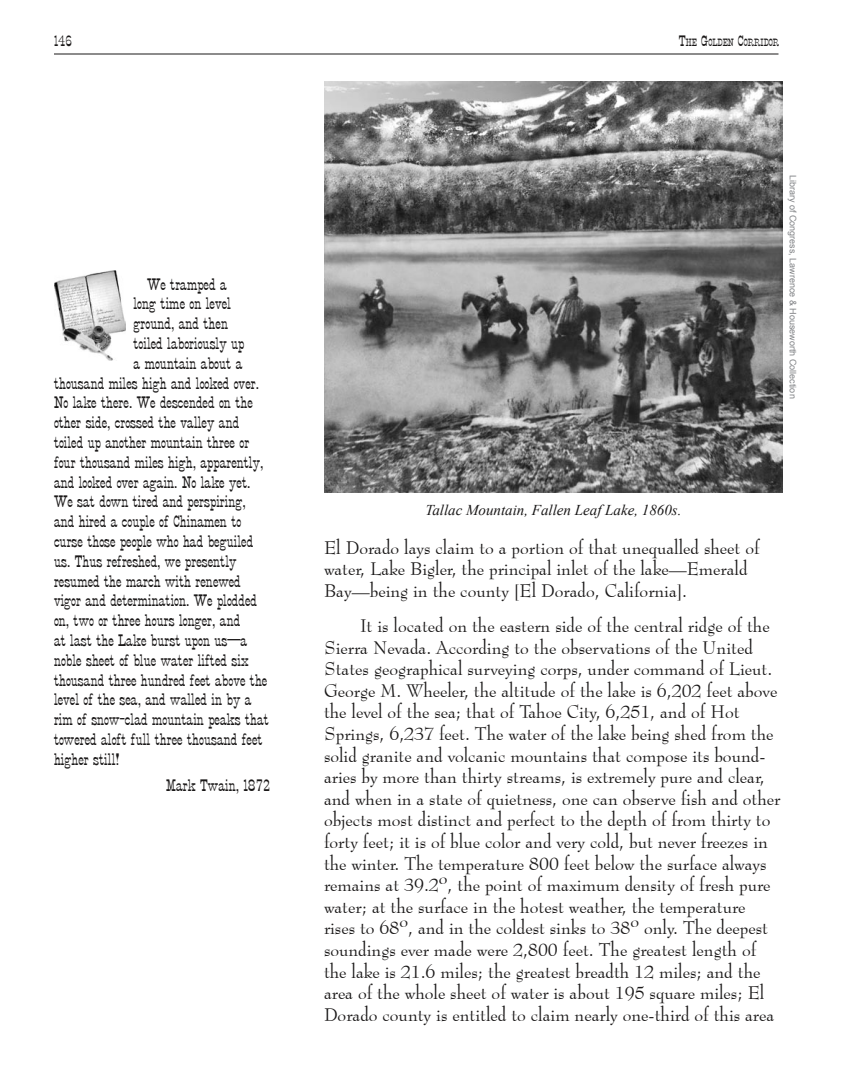
<style>
.page{position:relative;width:864px;height:1080px;background:#fff}
.page>*{position:absolute;margin:0;border:0;box-sizing:border-box;transform-origin:0 0}
.Body_text{font:18px/21.6px "Bernhard Modern BT";color:#1a1818}
.Memories{font:16.5px "Stage Coach";color:#1a1818}
.t1{font:italic 15px "Times New Roman";color:#1a1818}
.page_heads___numbers{font:15px "Stage Coach";color:#1a1818}
.page_heads___numbers-2{font:10.5px "Stage Coach";color:#1a1818}
.photo_credits{font:9px "Arial";color:#818386}
.s1{font-size:15px}
</style>
<div class="page">
<img style="left:324px;top:81px;width:459px;height:411px">
<hr style="left:54px;top:54px;width:724px;height:1px;background:#1a1818">
<img style="left:54px;top:271px;width:72px;height:90px">
<p class="page_heads___numbers" style="left:54px;top:33px;width:20px">146</p>
<p class="page_heads___numbers-2" style="left:679px;top:37px;width:102px"><span class="s1">T</span>HE <span class="s1">G</span>OLDEN <span class="s1">C</span>ORRIDOR</p>
<p class="Memories" style="left:147px;top:275px;width:81px">We tramped a</p>
<p class="Memories" style="left:134px;top:295px;width:99px">long time on level</p>
<p class="Memories" style="left:134px;top:315px;width:96px">ground, and then</p>
<p class="Memories" style="left:134px;top:335px;width:113px">toiled laboriously up</p>
<p class="Memories" style="left:134px;top:354px;width:111px">a mountain about a</p>
<p class="Memories" style="left:54px;top:374px;width:207px">thousand miles high and looked over.</p>
<p class="Memories" style="left:54px;top:394px;width:200px">No lake there. We descended on the</p>
<p class="Memories" style="left:54px;top:414px;width:187px">other side, crossed the valley and</p>
<p class="Memories" style="left:54px;top:434px;width:197px">toiled up another mountain three or</p>
<p class="Memories" style="left:54px;top:453px;width:211px">four thousand miles high, apparently,</p>
<p class="Memories" style="left:54px;top:473px;width:198px">and looked over again. No lake yet.</p>
<p class="Memories" style="left:54px;top:493px;width:193px">We sat down tired and perspiring,</p>
<p class="Memories" style="left:54px;top:513px;width:189px">and hired a couple of Chinamen to</p>
<p class="Memories" style="left:54px;top:533px;width:201px">curse those people who had beguiled</p>
<p class="Memories" style="left:54px;top:552px;width:184px">us. Thus refreshed, we presently</p>
<p class="Memories" style="left:54px;top:572px;width:188px">resumed the march with renewed</p>
<p class="Memories" style="left:54px;top:592px;width:205px">vigor and determination. We plodded</p>
<p class="Memories" style="left:54px;top:612px;width:188px">on, two or three hours longer, and</p>
<p class="Memories" style="left:54px;top:632px;width:195px">at last the Lake burst upon us—a</p>
<p class="Memories" style="left:54px;top:651px;width:196px">noble sheet of blue water lifted six</p>
<p class="Memories" style="left:54px;top:671px;width:215px">thousand three hundred feet above the</p>
<p class="Memories" style="left:54px;top:691px;width:199px">level of the sea, and walled in by a</p>
<p class="Memories" style="left:54px;top:711px;width:217px">rim of snow-clad mountain peaks that</p>
<p class="Memories" style="left:54px;top:731px;width:210px">towered aloft full three thousand feet</p>
<p class="Memories" style="left:54px;top:750px;width:67px">higher still!</p>
<p class="Memories" style="left:166px;top:777px;width:105px">Mark Twain, 1872</p>
<p class="t1" style="left:425px;top:499px;width:258px">Tallac Mountain, Fallen Leaf Lake, 1860s.</p>
<p class="photo_credits" style="left:799px;top:175px;width:225px;rotate:90deg">Library of Congress, Lawrence &amp; Houseworth Collection</p>
<p class="Body_text" style="left:324px;top:536px;width:437px">El Dorado lays claim to a portion of that unequalled sheet of water, Lake Bigler, the principal inlet of the lake—Emerald<br>Bay—being in the county [El Dorado, California].</p>
<p class="Body_text" style="left:324px;top:614px;width:458px;text-indent:36px">It is located on the eastern side of the central ridge of the Sierra Nevada. According to the observations of the United States geographical surveying corps, under command of Lieut.<br>George M. Wheeler, the altitude of the lake is 6,202 feet above the level of the sea; that of Tahoe City, 6,251, and of Hot Springs, 6,237 feet. The water of the lake being shed from the solid granite and volcanic mountains that compose its bound&shy;aries by more than thirty streams, is extremely pure and clear, and when in a state of quietness, one can observe fish and other objects most distinct and perfect to the depth of from thirty to forty feet; it is of blue color and very cold, but never freezes in the winter. The temperature 800 feet below the surface always remains at 39.2o, the point of maximum density of fresh pure water; at the surface in the hotest weather, the temperature rises to 68o, and in the coldest sinks to 38o only. The deepest soundings ever made were 2,800 feet. The greatest length of the lake is 21.6 miles; the greatest breadth 12 miles; and the area of the whole sheet of water is about 195 square miles; El Dorado county is entitled to claim nearly one-third of this area</p>
</div>
